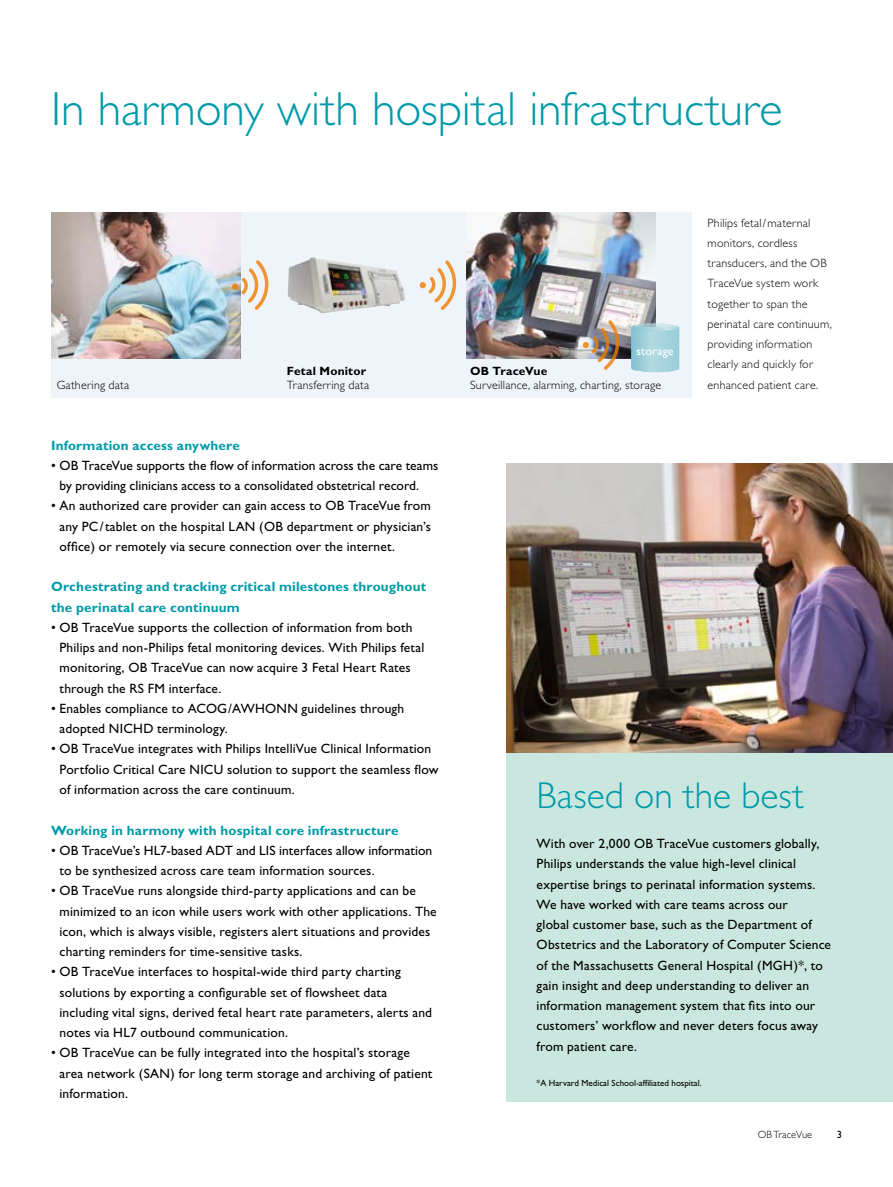
<style>
.page{position:relative;width:893px;height:1187px;background:#fff}
.page>*{position:absolute;margin:0;border:0;box-sizing:border-box;transform-origin:0 0}
.t1{font:300 48px "Gill Alt One";color:#009aa8}
.t2{font:300 37.5px "Gill Alt One";color:#009aa8}
.t3{font:13.5px/20.2px "Gill Alt One";letter-spacing:.01em;color:#000}
.t4{font:700 13.5px/20.2px "Gill Alt One";letter-spacing:.015em;color:#009aa8}
.t5{font:300 12px/20.2px "Gill Alt One";letter-spacing:.02em;color:#000}
.t6{font:700 12px "Gill Alt One";letter-spacing:.015em;color:#000}
.t7{font:12px "Gill Alt One";letter-spacing:.02em;color:#fff}
.t8{font:300 10.5px "Gill Alt One";color:#000}
.t9{font:10.5px "Gill Alt One";color:#000}
.t10{font:9px "Gill Alt One";color:#000}
</style>
<div class="page">
<div style="left:51px;top:212px;width:641px;height:185px;background:#eef4fa"></div>
<div style="left:506px;top:469px;width:387px;height:632px;background:#cae7df"></div>
<img style="left:506px;top:463px;width:387px;height:289px">
<img style="left:466px;top:212px;width:190px;height:146px">
<hr style="left:631px;top:327px;width:1px;height:45px;background:#80c1d1">
<hr style="left:632px;top:327px;width:1px;height:45px;background:#82c2d2">
<hr style="left:633px;top:327px;width:1px;height:45px;background:#85c3d3">
<hr style="left:634px;top:327px;width:1px;height:45px;background:#88c5d4">
<hr style="left:635px;top:327px;width:1px;height:45px;background:#8bc6d5">
<hr style="left:636px;top:327px;width:1px;height:45px;background:#8cc7d5">
<hr style="left:637px;top:327px;width:1px;height:45px;background:#8fc8d6">
<hr style="left:638px;top:327px;width:1px;height:45px;background:#92cad7">
<hr style="left:639px;top:327px;width:1px;height:45px;background:#95cbd8">
<hr style="left:640px;top:327px;width:1px;height:45px;background:#97ccd9">
<hr style="left:641px;top:327px;width:1px;height:45px;background:#9bceda">
<hr style="left:642px;top:327px;width:1px;height:45px;background:#9dcfdb">
<hr style="left:643px;top:327px;width:1px;height:45px;background:#9fd0dc">
<hr style="left:644px;top:327px;width:1px;height:45px;background:#a1d1dd">
<hr style="left:645px;top:327px;width:1px;height:45px;background:#a4d3de">
<hr style="left:646px;top:327px;width:1px;height:45px;background:#a7d4df">
<hr style="left:647px;top:327px;width:1px;height:45px;background:#aad5e0">
<hr style="left:648px;top:327px;width:1px;height:45px;background:#add7e1">
<hr style="left:649px;top:327px;width:1px;height:45px;background:#b0d8e2">
<hr style="left:650px;top:327px;width:1px;height:45px;background:#b1d9e3">
<hr style="left:651px;top:327px;width:1px;height:45px;background:#b3dae3">
<hr style="left:652px;top:327px;width:1px;height:45px;background:#b1d9e3">
<hr style="left:653px;top:327px;width:1px;height:45px;background:#b0d9e2">
<hr style="left:654px;top:327px;width:1px;height:45px;background:#afd8e2">
<hr style="left:655px;top:327px;width:1px;height:45px;background:#aed8e2">
<hr style="left:656px;top:327px;width:1px;height:45px;background:#add7e1">
<hr style="left:657px;top:327px;width:1px;height:45px;background:#acd7e1">
<hr style="left:658px;top:327px;width:2px;height:45px;background:#abd6e0">
<hr style="left:660px;top:327px;width:1px;height:45px;background:#aad6e0">
<hr style="left:661px;top:327px;width:1px;height:45px;background:#a9d5e0">
<hr style="left:662px;top:327px;width:1px;height:45px;background:#a8d5df">
<hr style="left:663px;top:327px;width:1px;height:45px;background:#a7d4df">
<hr style="left:664px;top:327px;width:1px;height:45px;background:#a6d4df">
<hr style="left:665px;top:327px;width:1px;height:45px;background:#a5d3de">
<hr style="left:666px;top:327px;width:1px;height:45px;background:#a4d3de">
<hr style="left:667px;top:327px;width:1px;height:45px;background:#a3d2de">
<hr style="left:668px;top:327px;width:1px;height:45px;background:#a2d2dd">
<hr style="left:669px;top:327px;width:2px;height:45px;background:#a1d1dd">
<hr style="left:671px;top:327px;width:1px;height:45px;background:#a0d1dc">
<hr style="left:672px;top:327px;width:1px;height:45px;background:#9fd0dc">
<hr style="left:673px;top:327px;width:1px;height:45px;background:#9ed0dc">
<hr style="left:674px;top:327px;width:1px;height:45px;background:#9dcfdb">
<hr style="left:675px;top:327px;width:1px;height:45px;background:#9ccfdb">
<hr style="left:676px;top:327px;width:1px;height:45px;background:#9bcedb">
<hr style="left:677px;top:327px;width:1px;height:45px;background:#9aceda">
<hr style="left:678px;top:327px;width:1px;height:45px;background:#99cdda">
<hr style="left:679px;top:327px;width:1px;height:45px;background:#99cdda">
<svg style="left:631px;top:323px;width:48px;height:8px"></svg>
<img style="left:288px;top:257px;width:117px;height:56px">
<svg style="left:583px;top:320px;width:36px;height:50px"></svg>
<img style="left:51px;top:212px;width:189px;height:146px">
<svg style="left:241px;top:260px;width:28px;height:50px"></svg>
<div style="left:232px;top:283px;width:6px;height:7px;background:#e58720;border-radius:50%"></div>
<svg style="left:420px;top:260px;width:36px;height:50px"></svg>
<h1 class="t1" style="left:51px;top:82px;width:733px">In harmony with hospital infrastructure</h1>
<p class="t5" style="left:708px;top:212px;width:126px">Philips fetal/maternal monitors, cordless transducers, and the OB<br>TraceVue system work together to span the perinatal care continuum, providing information clearly and quickly for</p>
<p class="t7" style="left:636px;top:344px;width:39px">storage</p>
<p class="t6" style="left:287px;top:364px;width:81px">Fetal Monitor</p>
<p class="t5" style="left:287px;top:374px;width:84px">Transferring data</p>
<p class="t6" style="left:470px;top:364px;width:79px">OB TraceVue</p>
<p class="t5" style="left:470px;top:374px;width:193px">Surveillance, alarming, charting, storage</p>
<p class="t5" style="left:57px;top:374px;width:74px">Gathering data</p>
<p class="t5" style="left:708px;top:374px;width:112px">enhanced patient care.</p>
<p class="t4" style="left:51px;top:434px;width:190px">Information access anywhere</p>
<p class="t3" style="left:60px;top:455px;width:380px;text-indent:-9px">• OB TraceVue supports the flow of information across the care teams by providing clinicians access to a consolidated obstetrical record.</p>
<p class="t3" style="left:60px;top:495px;width:373px;text-align:justify;text-indent:-9px">• An authorized care provider can gain access to OB TraceVue from any PC/tablet on the hospital LAN (OB department or physician’s office) or remotely via secure connection over the internet.</p>
<p class="t4" style="left:51px;top:576px;width:377px">Orchestrating and tracking critical milestones throughout the perinatal care continuum</p>
<p class="t3" style="left:60px;top:617px;width:366px;text-indent:-9px">• OB TraceVue supports the collection of information from both Philips and non-Philips fetal monitoring devices. With Philips fetal monitoring, OB TraceVue can now acquire 3 Fetal Heart Rates through the RS FM interface.</p>
<p class="t3" style="left:60px;top:698px;width:346px;text-indent:-9px">• Enables compliance to ACOG/AWHONN guidelines through adopted NICHD terminology.</p>
<p class="t3" style="left:60px;top:738px;width:380px;text-indent:-9px">• OB TraceVue integrates with Philips IntelliVue Clinical Information<br>Portfolio Critical Care NICU solution to support the seamless flow of information across the care continuum.</p>
<p class="t4" style="left:51px;top:819px;width:349px">Working in harmony with hospital core infrastructure</p>
<p class="t3" style="left:60px;top:840px;width:374px;text-indent:-9px">• OB TraceVue’s HL7-based ADT and LIS interfaces allow information to be synthesized across care team information sources.</p>
<p class="t3" style="left:60px;top:880px;width:379px;text-indent:-9px">• OB TraceVue runs alongside third-party applications and can be minimized to an icon while users work with other applications. The icon, which is always visible, registers alert situations and provides charting reminders for time-sensitive tasks.</p>
<p class="t3" style="left:60px;top:961px;width:374px;text-indent:-9px">• OB TraceVue interfaces to hospital-wide third party charting solutions by exporting a configurable set of flowsheet data including vital signs, derived fetal heart rate parameters, alerts and notes via HL7 outbound communication.</p>
<p class="t3" style="left:60px;top:1042px;width:374px;text-indent:-9px">• OB TraceVue can be fully integrated into the hospital’s storage area network (SAN) for long term storage and archiving of patient information.</p>
<h2 class="t2" style="left:537px;top:773px;width:269px">Based on the best</h2>
<p class="t3" style="left:537px;top:833px;width:296px">With over 2,000 OB TraceVue customers globally, Philips understands the value high-level clinical expertise brings to perinatal information systems.<br>We have worked with care teams across our<br>global customer base, such as the Department of Obstetrics and the Laboratory of Computer Science of the Massachusetts General Hospital (MGH)*, to gain insight and deep understanding to deliver an information management system that fits into our customers’ workflow and never deters focus away from patient care.</p>
<p class="t10" style="left:537px;top:1077px;width:167px">*A Harvard Medical School-affiliated hospital.</p>
<p class="t8" style="left:758px;top:1128px;width:56px">OB TraceVue</p>
<p class="t9" style="left:837px;top:1128px;width:7px">3</p>
</div>
